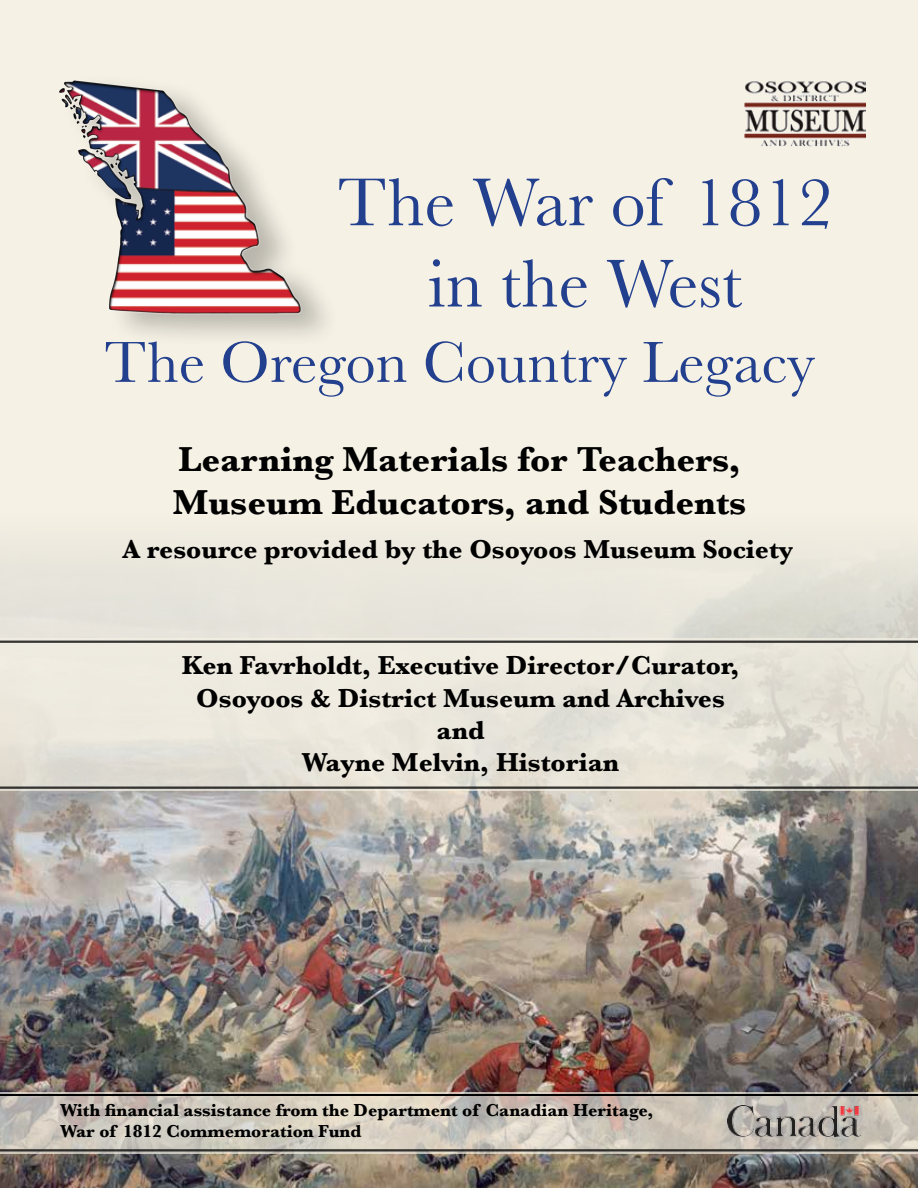
<style>
.page{position:relative;width:918px;height:1188px;background:#f5f1e5}
.page>*{position:absolute;margin:0;border:0;box-sizing:border-box;transform-origin:0 0}
.t1{font:70.35px "Baskerville";color:#23408f}
.t2{font:60.15px "Baskerville";color:#23408f}
.t3{font:700 36px/43.2px "Baskerville";color:#000}
.t4{font:700 27px/32.4px "Baskerville";color:#000;text-align:center}
.t5{font:700 18px/21px "Baskerville";color:#000}
</style>
<div class="page">
<img style="left:0;top:551px;width:918px;height:637px">
<div style="left:59px;top:73px;width:282px;height:276px;background:#000;opacity:.25"></div>
<div style="left:57px;top:77px;width:249px;height:240px;background:#000;opacity:.75"></div>
<img style="left:744px;top:81px;width:121px;height:65px">
<svg style="left:0;top:1092px;width:918px;height:61px;background:#b9b2a7"></svg>
<svg style="left:0;top:1094px;width:918px;height:57px;background:#181716"></svg>
<svg style="left:0;top:1095px;width:918px;height:55px;background:#c8c1b6"></svg>
<img style="left:727px;top:1105px;width:134px;height:32px">
<svg style="left:0;top:639px;width:918px;height:152px"></svg>
<svg style="left:0;top:642px;width:918px;height:145px"></svg>
<h1 class="t1" style="left:337px;top:158px;width:497px">The War of 1812</h1>
<h1 class="t1" style="left:428px;top:239px;width:316px">in the West</h1>
<h2 class="t2" style="left:104px;top:324px;width:712px">The Oregon Country Legacy</h2>
<h3 class="t3" style="left:173px;top:438px;width:575px">Learning Materials for Teachers,<br>Museum Educators, and Students</h3>
<p class="t4" style="left:123px;top:533px;width:672px">A resource provided by the Osoyoos Museum Society</p>
<p class="t4" style="left:182px;top:649px;width:559px">Ken Favrholdt, Executive Director/Curator,<br>Osoyoos &amp; District Museum and Archives and<br>Wayne Melvin, Historian</p>
<p class="t5" style="left:60px;top:1099px;width:594px">With financial assistance from the Department of Canadian Heritage,<br>War of 1812 Commemoration Fund</p>
</div>
